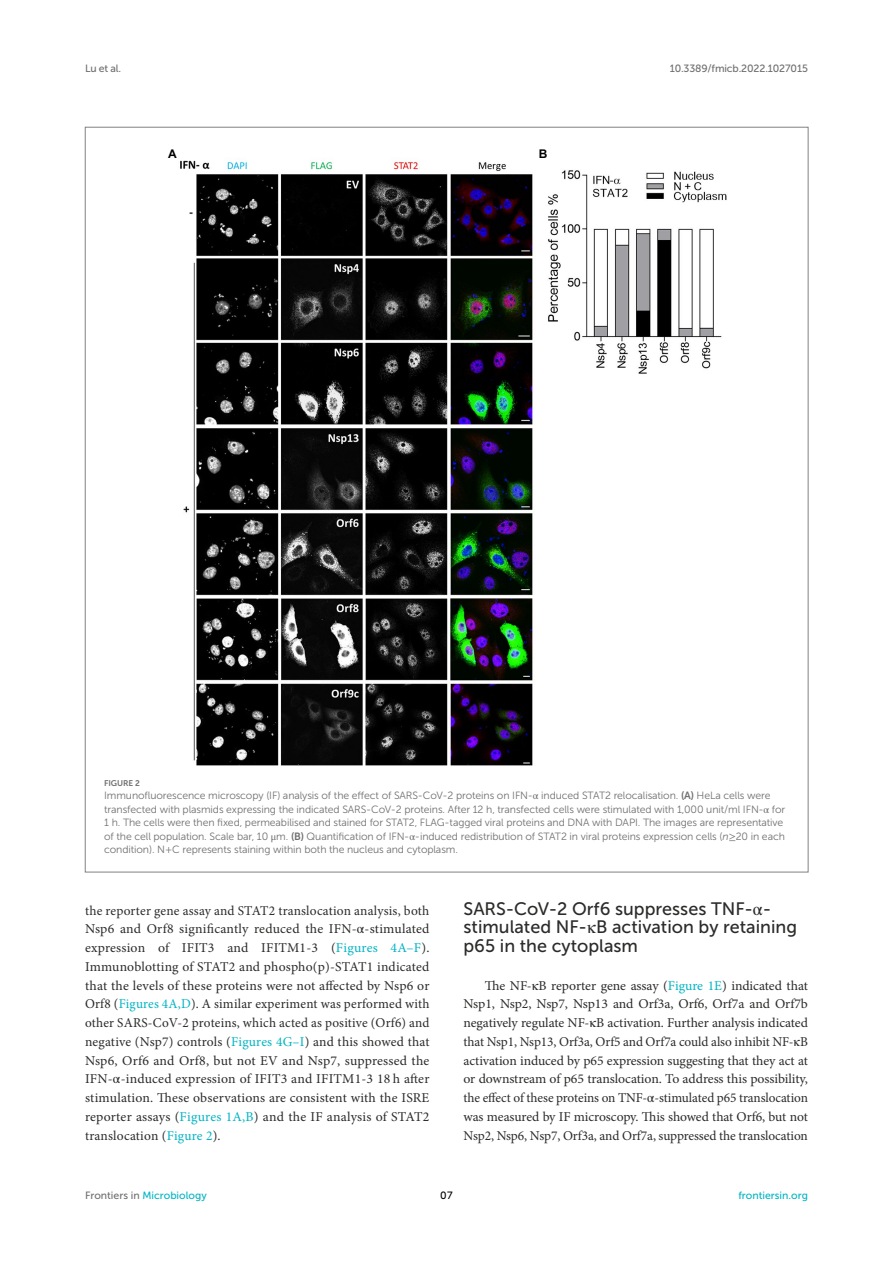
<style>
.page{position:relative;width:893px;height:1263px;background:#fff}
.page>*{position:absolute;margin:0;border:0;box-sizing:border-box;transform-origin:0 0}
.HEAD_2{font:18px/18.8px "Museo Sans 500";color:#2b2b2a}
.TEXT_FLUSH{font:13.5px/18.8px "Minion Pro";color:#2b2b2a;text-align:justify}
.t1{font:700 12px "Arial";color:#000}
.FIG_LEG{font:10.5px/13.5px "Museo Sans 300";letter-spacing:-.01em;color:#706f70}
.t2{font:10.5px "Museo Sans 500";color:#00b4c4}
.t3{font:10.5px "Museo Sans 500";letter-spacing:-.015em;color:#706f70}
.t4{font:10.5px "Museo Sans 500";color:#000}
.FIG_HD{font:8.25px "Museo Sans 700";letter-spacing:-.01em;color:#706f70}
.s1{font-family:"STIX General"}
.s2{font-family:"Museo Sans 700"}
.s3{font-style:italic}
.s4{color:#00b4c4}
.s5{color:#706f70}
</style>
<div class="page">
<img style="left:180px;top:159px;width:547px;height:607px">
<p class="t3" style="left:85px;top:63px;width:38px">Lu et al.</p>
<p class="t3" style="left:670px;top:63px;width:140px">10.3389/fmicb.2022.1027015</p>
<p class="t1" style="left:168px;top:146px;width:10px">A</p>
<p class="t1" style="left:539px;top:146px;width:10px">B</p>
<p class="FIG_HD" style="left:104px;top:778px;width:37px">FIGURE 2</p>
<p class="FIG_LEG" style="left:104px;top:789px;width:683px">Immunofluorescence microscopy (IF) analysis of the effect of SARS-CoV-2 proteins on IFN-<span class="s1">α</span> induced STAT2 relocalisation. <span class="s2">(A)</span> HeLa cells were transfected with plasmids expressing the indicated SARS-CoV-2 proteins. After 12 h, transfected cells were stimulated with 1,000 unit/ml IFN-<span class="s1">α</span> for 1 h. The cells were then fixed, permeabilised and stained for STAT2, FLAG-tagged viral proteins and DNA with DAPI. The images are representative of the cell population. Scale bar, 10 <span class="s1">μ</span>m. <span class="s2">(B)</span> Quantification of IFN-<span class="s1">α</span>-induced redistribution of STAT2 in viral proteins expression cells (<span class="s3">n</span><span class="s1">≥</span> 20 in each condition). N + C represents staining within both the nucleus and cytoplasm.</p>
<p class="TEXT_FLUSH" style="left:85px;top:901px;width:346px">the reporter gene assay and STAT2 translocation analysis, both Nsp6 and Orf8 significantly reduced the IFN-<span class="s1">α</span>-stimulated expression of IFIT3 and IFITM1-3 (<span class="s4">Figures 4A–F</span>).<br>Immunoblotting of STAT2 and phospho(p)-STAT1 indicated that the levels of these proteins were not affected by Nsp6 or Orf8 (<span class="s4">Figures 4A,D</span>). A similar experiment was performed with other SARS-CoV-2 proteins, which acted as positive (Orf6) and negative (Nsp7) controls (<span class="s4">Figures 4G–I</span>) and this showed that Nsp6, Orf6 and Orf8, but not EV and Nsp7, suppressed the IFN-<span class="s1">α</span>-induced expression of IFIT3 and IFITM1-3 18 h after stimulation. These observations are consistent with the ISRE reporter assays (<span class="s4">Figures 1A,B</span>) and the IF analysis of STAT2 translocation (<span class="s4">Figure 2</span>).</p>
<p class="HEAD_2" style="left:463px;top:899px;width:335px">SARS-CoV-2 Orf6 suppresses TNF-<span class="s1">α&shy;</span>stimulated NF-<span class="s1">κ</span>B activation by retaining p65 in the cytoplasm</p>
<p class="TEXT_FLUSH" style="left:463px;top:976px;width:346px;text-indent:21px">The NF-<span class="s1">κ</span>B reporter gene assay (<span class="s4">Figure 1E</span>) indicated that Nsp1, Nsp2, Nsp7, Nsp13 and Orf3a, Orf6, Orf7a and Orf7b negatively regulate NF-<span class="s1">κ</span>B activation. Further analysis indicated that Nsp1, Nsp13, Orf3a, Orf5 and Orf7a could also inhibit NF-<span class="s1">κ</span>B activation induced by p65 expression suggesting that they act at or downstream of p65 translocation. To address this possibility, the effect of these proteins on TNF-<span class="s1">α</span>-stimulated p65 translocation was measured by IF microscopy. This showed that Orf6, but not Nsp2, Nsp6, Nsp7, Orf3a, and Orf7a, suppressed the translocation</p>
<p class="t2" style="left:85px;top:1190px;width:123px"><span class="s5">Frontiers in</span> Microbiology</p>
<p class="t4" style="left:440px;top:1190px;width:14px">07</p>
<p class="t2" style="left:738px;top:1190px;width:71px">frontiersin.org</p>
</div>
